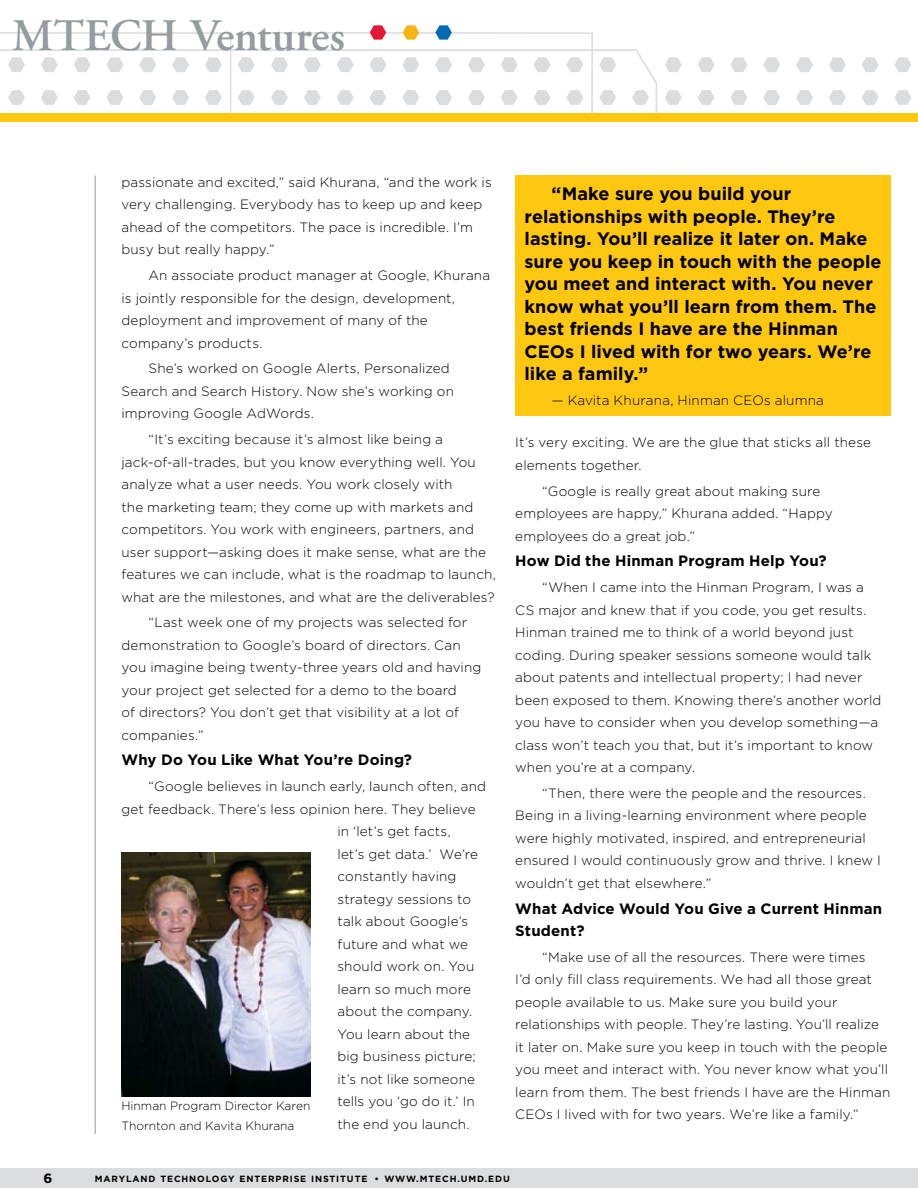
<style>
.page{position:relative;width:918px;height:1188px;background:#fff}
.page>*{position:absolute;margin:0;border:0;box-sizing:border-box;transform-origin:0 0}
.t1{font:600 45px "Adobe Garamond";letter-spacing:-.005em;color:#959ca0}
.t2{font:700 18px/22.5px "Gotham";color:#000}
.t3{font:700 15px/22.5px "Gotham";letter-spacing:.01em;color:#000}
.t4{font:300 13.5px/22.5px "Gotham";letter-spacing:.01em;color:#000}
.t5{font:300 12px/19.5px "Gotham";color:#000}
.t6{font:700 9px "Gotham";letter-spacing:.1em;color:#000}
</style>
<div class="page">
<div style="left:0;top:1169px;width:918px;height:19px;background:#dadcdd"></div>
<hr style="left:94px;top:176px;width:2px;height:958px;background:#959ca0">
<div style="left:515px;top:176px;width:376px;height:240px;background:#ffc710"></div>
<img style="left:122px;top:853px;width:188px;height:243px">
<svg style="left:0;top:25px;width:912px;height:88px"></svg>
<hr style="left:0;top:49px;width:264px;height:2px;background:#959ca0">
<div style="left:0;top:113px;width:918px;height:9px;background:#ffc710"></div>
<h1 class="t1" style="left:12px;top:11px;width:335px">MTECH Ventures</h1>
<p class="t4" style="left:121px;top:171px;width:372px">passionate and excited,” said Khurana, “and the work is very challenging. Everybody has to keep up and keep ahead of the competitors. The pace is incredible. I’m busy but really happy.”</p>
<p class="t4" style="left:121px;top:264px;width:370px;text-indent:27px">An associate product manager at Google, Khurana is jointly responsible for the design, development, deployment and improvement of many of the company’s products.</p>
<p class="t4" style="left:121px;top:357px;width:334px;text-indent:27px">She’s worked on Google Alerts, Personalized<br>Search and Search History. Now she’s working on improving Google AdWords.</p>
<p class="t4" style="left:121px;top:428px;width:376px;text-indent:27px">“It’s exciting because it’s almost like being a jack-of-all-trades, but you know everything well. You analyze what a user needs. You work closely with<br>the marketing team; they come up with markets and competitors. You work with engineers, partners, and user support—asking does it make sense, what are the features we can include, what is the roadmap to launch, what are the milestones, and what are the deliverables?</p>
<p class="t4" style="left:121px;top:611px;width:361px;text-indent:27px">“Last week one of my projects was selected for demonstration to Google’s board of directors. Can you imagine being twenty-three years old and having your project get selected for a demo to the board<br>of directors? You don’t get that visibility at a lot of companies.”</p>
<p class="t3" style="left:122px;top:749px;width:292px">Why Do You Like What You’re Doing?</p>
<p class="t4" style="left:148px;top:775px;width:339px">“Google believes in launch early, launch often, and</p>
<p class="t4" style="left:122px;top:798px;width:356px">get feedback. There’s less opinion here. They believe</p>
<p class="t4" style="left:338px;top:820px;width:115px">in ‘let’s get facts,</p>
<p class="t4" style="left:338px;top:843px;width:142px">let’s get data.’ We’re</p>
<p class="t4" style="left:338px;top:865px;width:121px">constantly having</p>
<p class="t4" style="left:338px;top:888px;width:135px">strategy sessions to</p>
<p class="t4" style="left:338px;top:910px;width:132px">talk about Google’s</p>
<p class="t4" style="left:338px;top:933px;width:132px">future and what we</p>
<p class="t4" style="left:338px;top:955px;width:138px">should work on. You</p>
<p class="t4" style="left:338px;top:978px;width:135px">learn so much more</p>
<p class="t4" style="left:338px;top:1000px;width:136px">about the company.</p>
<p class="t4" style="left:338px;top:1023px;width:134px">You learn about the</p>
<p class="t4" style="left:338px;top:1045px;width:140px">big business picture;</p>
<p class="t4" style="left:338px;top:1068px;width:139px">it’s not like someone</p>
<p class="t4" style="left:338px;top:1090px;width:139px">tells you ‘go do it.’ In</p>
<p class="t4" style="left:338px;top:1113px;width:134px">the end you launch.</p>
<p class="t5" style="left:122px;top:1096px;width:190px">Hinman Program Director Karen<br>Thornton and Kavita Khurana</p>
<p class="t2" style="left:525px;top:182px;width:359px;text-indent:27px">“Make sure you build your relationships with people. They’re lasting. You’ll realize it later on. Make sure you keep in touch with the people you meet and interact with. You never know what you’ll learn from them. The best friends I have are the Hinman CEOs I lived with for two years. We’re like a family.”</p>
<p class="t4" style="left:552px;top:388px;width:274px">— Kavita Khurana, Hinman CEOs alumna</p>
<p class="t4" style="left:515px;top:431px;width:357px">It’s very exciting. We are the glue that sticks all these elements together.</p>
<p class="t4" style="left:515px;top:479px;width:319px;text-indent:27px">“Google is really great about making sure employees are happy,” Khurana added. “Happy employees do a great job.”</p>
<p class="t3" style="left:515px;top:549px;width:313px">How Did the Hinman Program Help You?</p>
<p class="t4" style="left:515px;top:576px;width:368px;text-indent:27px">“When I came into the Hinman Program, I was a CS major and knew that if you code, you get results.<br>Hinman trained me to think of a world beyond just coding. During speaker sessions someone would talk about patents and intellectual property; I had never been exposed to them. Knowing there’s another world you have to consider when you develop something—a class won’t teach you that, but it’s important to know when you’re at a company.</p>
<p class="t4" style="left:515px;top:782px;width:367px;text-indent:27px">“Then, there were the people and the resources.<br>Being in a living-learning environment where people were highly motivated, inspired, and entrepreneurial ensured I would continuously grow and thrive. I knew I wouldn’t get that elsewhere.”</p>
<p class="t3" style="left:515px;top:897px;width:369px">What Advice Would You Give a Current Hinman<br>Student?</p>
<p class="t4" style="left:515px;top:946px;width:377px;text-indent:27px">“Make use of all the resources. There were times<br>I’d only fill class requirements. We had all those great people available to us. Make sure you build your relationships with people. They’re lasting. You’ll realize it later on. Make sure you keep in touch with the people you meet and interact with. You never know what you’ll learn from them. The best friends I have are the Hinman CEOs I lived with for two years. We’re like a family.”</p>
<p class="t6" style="left:95px;top:1174px;width:334px">MARYLAND TECHNOLOGY ENTERPRISE INSTITUTE • www.mtech</p>
<p class="t6" style="left:457px;top:1174px;width:12px">.umd</p>
<p class="t6" style="left:485px;top:1174px;width:12px">.edu</p>
</div>
